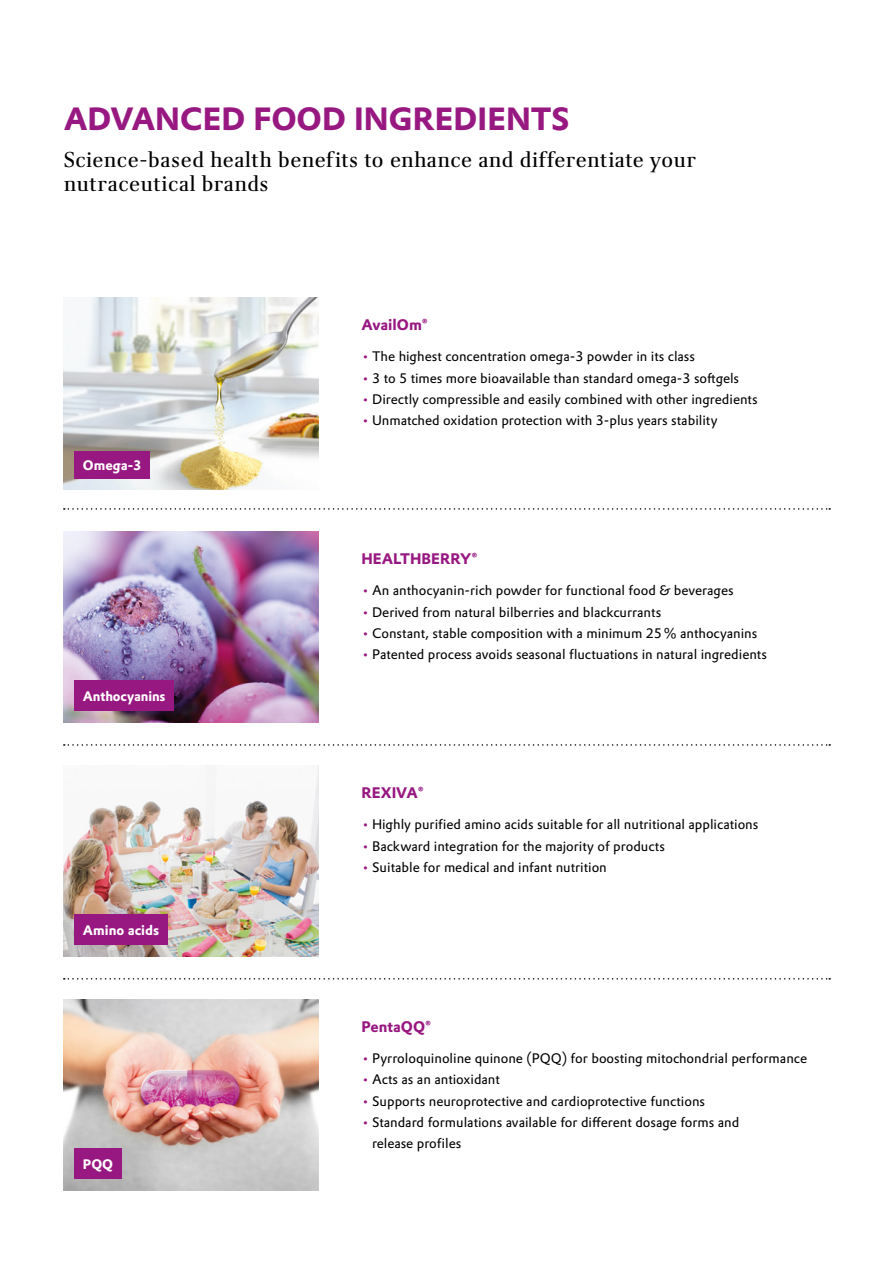
<style>
.page{position:relative;width:893px;height:1263px;background:#fff}
.page>*{position:absolute;margin:0;border:0;box-sizing:border-box;transform-origin:0 0}
.t1{font:700 31.5px "Evonik Prokyon";color:#981881}
.t2{font:21px/24px "Evonik Antares";color:#000}
.t3{font:700 15px "Evonik Prokyon";color:#981881}
.t4{font:13.5px/21.3px "Evonik Prokyon";color:#000}
.t5{font:700 13.5px "Evonik Prokyon";color:#fff}
.s1{color:#981881}
</style>
<div class="page">
<img style="left:64px;top:298px;width:255px;height:191px">
<img style="left:64px;top:531px;width:255px;height:192px">
<img style="left:64px;top:765px;width:255px;height:192px">
<svg style="left:64px;top:508px;width:766px;height:2px"></svg>
<svg style="left:64px;top:744px;width:766px;height:2px"></svg>
<svg style="left:64px;top:978px;width:766px;height:1px"></svg>
<div style="left:74px;top:451px;width:76px;height:27px;background:#981881"></div>
<div style="left:74px;top:680px;width:100px;height:31px;background:#981881"></div>
<div style="left:74px;top:914px;width:94px;height:31px;background:#981881"></div>
<img style="left:64px;top:999px;width:255px;height:192px">
<div style="left:74px;top:1148px;width:48px;height:31px;background:#981881"></div>
<h1 class="t1" style="left:64px;top:93px;width:507px">ADVANCED FOOD INGREDIENTS</h1>
<h2 class="t2" style="left:64px;top:146px;width:633px">Science-based health benefits to enhance and differentiate your nutraceutical brands</h2>
<p class="t5" style="left:83px;top:454px;width:60px">Omega-3</p>
<p class="t5" style="left:83px;top:685px;width:84px">Anthocyanins</p>
<p class="t5" style="left:83px;top:919px;width:78px">Amino acids</p>
<p class="t5" style="left:83px;top:1153px;width:32px">PQQ</p>
<p class="t3" style="left:361px;top:313px;width:68px">AvailOm®</p>
<p class="t4" style="left:361px;top:345px;width:335px"><span class="s1">•</span> The highest concentration omega-3 powder in its class</p>
<p class="t4" style="left:361px;top:366px;width:379px"><span class="s1">•</span> 3 to 5 times more bioavailable than standard omega-3 softgels</p>
<p class="t4" style="left:361px;top:388px;width:398px"><span class="s1">•</span> Directly compressible and easily combined with other ingredients</p>
<p class="t4" style="left:361px;top:409px;width:358px"><span class="s1">•</span> Unmatched oxidation protection with 3-plus years stability</p>
<p class="t3" style="left:361px;top:547px;width:118px">HEALTHBERRY®</p>
<p class="t4" style="left:361px;top:579px;width:374px"><span class="s1">•</span> An anthocyanin-rich powder for functional food &amp; beverages</p>
<p class="t4" style="left:361px;top:600px;width:301px"><span class="s1">•</span> Derived from natural bilberries and blackcurrants</p>
<p class="t4" style="left:361px;top:622px;width:397px"><span class="s1">•</span> Constant, stable composition with a minimum 25% anthocyanins</p>
<p class="t4" style="left:361px;top:643px;width:407px"><span class="s1">•</span> Patented process avoids seasonal fluctuations in natural ingredients</p>
<p class="t3" style="left:361px;top:780px;width:64px">REXIVA®</p>
<p class="t4" style="left:361px;top:813px;width:398px"><span class="s1">•</span> Highly purified amino acids suitable for all nutritional applications</p>
<p class="t4" style="left:361px;top:834px;width:305px"><span class="s1">•</span> Backward integration for the majority of products</p>
<p class="t4" style="left:361px;top:855px;width:247px"><span class="s1">•</span> Suitable for medical and infant nutrition</p>
<p class="t3" style="left:361px;top:1014px;width:71px">PentaQQ®</p>
<p class="t4" style="left:361px;top:1047px;width:447px"><span class="s1">•</span> Pyrroloquinoline quinone (PQQ) for boosting mitochondrial performance</p>
<p class="t4" style="left:361px;top:1068px;width:140px"><span class="s1">•</span> Acts as an antioxidant</p>
<p class="t4" style="left:361px;top:1089px;width:345px"><span class="s1">•</span> Supports neuroprotective and cardioprotective functions</p>
<p class="t4" style="left:372px;top:1111px;width:369px;text-indent:-11px"><span class="s1">•</span> Standard formulations available for different dosage forms and release profiles</p>
</div>
